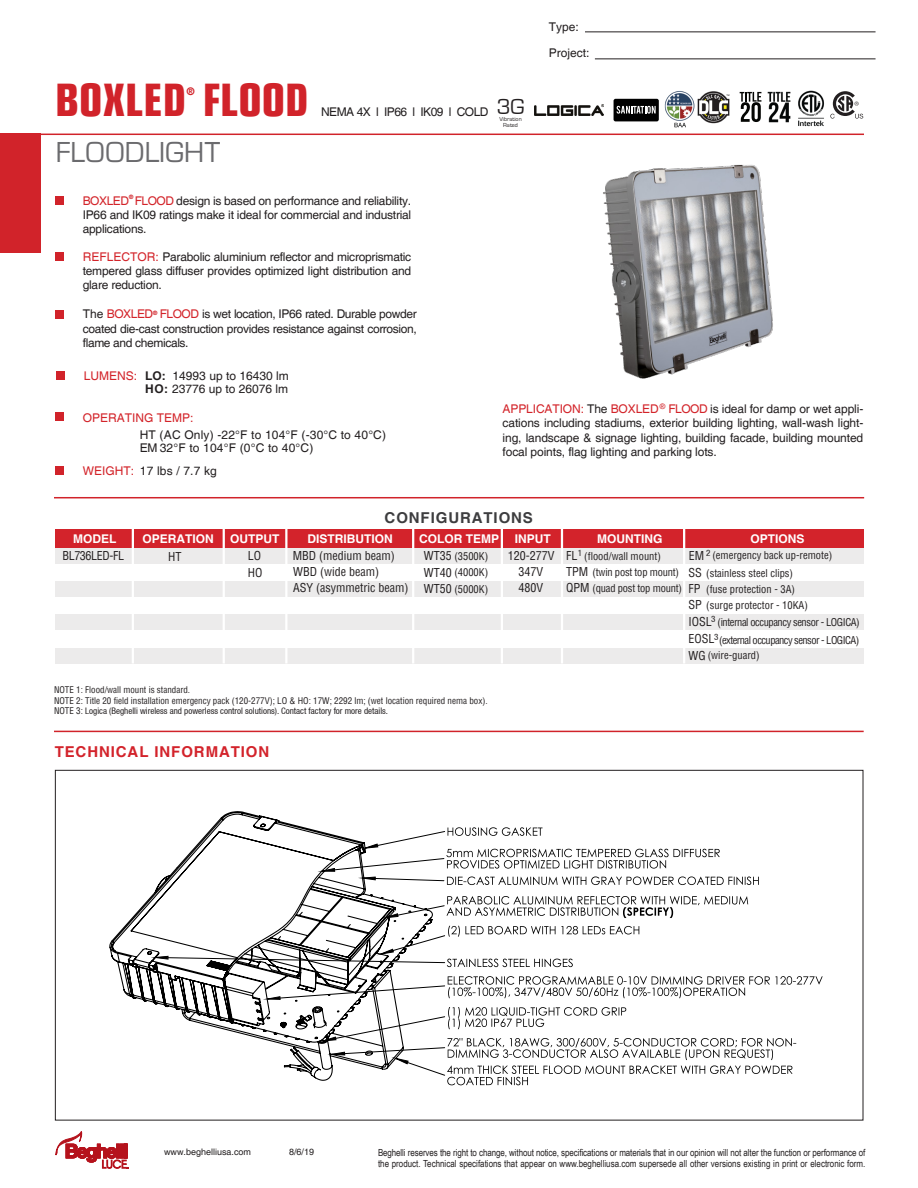
<style>
.page{position:relative;width:918px;height:1188px;background:#fff}
.page>*{position:absolute;margin:0;border:0;box-sizing:border-box;transform-origin:0 0}
.t1{font:700 condensed 45px "Eurostile LT";color:#d1232a}
.t2{font:30px "Eurostile";color:#6b6b6e}
.t3{font:22.5px "Eurostile";color:#231f20}
.t4{font:700 15px "Helvetica";letter-spacing:.06em;color:#d3232b}
.t5{font:700 15px "Helvetica";letter-spacing:.06em;color:#3d3d3f}
.t6{font:12px/14.4px "Helvetica";letter-spacing:-.02em;color:#231f20;text-align:justify}
.t7{font:condensed 12px "Helvetica";color:#231f20}
.t8{font:700 12px "Helvetica";color:#fff}
.t9{font:12px "Helvetica";letter-spacing:.015em;color:#231f20}
.t10{font:12px "Helvetica";color:#231f20}
.t11{font:12px "Helvetica";color:#d3242a}
.t12{font:12px "Helvetica";letter-spacing:-.04em;color:#231f20}
.t13{font:condensed 12px "Helvetica";letter-spacing:-.03em;color:#231f20}
.t14{font:condensed 10.5px "Helvetica";color:#231f20}
.t15{font:condensed 10.5px "Helvetica";letter-spacing:-.02em;color:#231f20}
.t16{font:condensed 10.5px "Helvetica";letter-spacing:-.04em;color:#231f20}
.t17{font:condensed 10.5px "Helvetica";letter-spacing:-.05em;color:#231f20}
.t18{font:700 condensed 10.5px "Eurostile LT";color:#d1232a}
.t19{font:9.75px/11.7px "Arial Narrow";letter-spacing:-.01em;color:#231f20}
.t20{font:condensed 9px "Helvetica";color:#231f20}
.t21{font:condensed 9px "Helvetica 57";color:#231f20}
.t22{font:9px "Helvetica";color:#231f20}
.t23{font:7.5px "Helvetica";color:#d1232a}
.t24{font:6px "Eurostile";color:#231f20}
.t25{font:700 condensed 6px "Eurostile LT";color:#d1232a}
.s1{color:#d3242a}
.s2{font-weight:700}
.s3{font-family:"Helvetica"}
</style>
<div class="page">
<div style="left:55px;top:581px;width:808px;height:16px;background:#ecebeb"></div>
<div style="left:55px;top:614px;width:808px;height:16px;background:#ecebeb"></div>
<div style="left:55px;top:648px;width:808px;height:15px;background:#ecebeb"></div>
<div style="left:55px;top:548px;width:808px;height:16px;background:#ecebeb"></div>
<div style="left:55px;top:530px;width:808px;height:18px;background:#d3232b"></div>
<hr style="left:2px;top:134px;width:862px;height:1px;background:#d1232a">
<hr style="left:54px;top:497px;width:810px;height:1px;background:#d1232a">
<hr style="left:54px;top:731px;width:810px;height:1px;background:#d1232a">
<div style="left:0;top:134px;width:41px;height:119px;background:#d1232a"></div>
<div style="left:55px;top:196px;width:9px;height:8px;background:#d1232a"></div>
<div style="left:55px;top:310px;width:9px;height:9px;background:#d1232a"></div>
<div style="left:55px;top:252px;width:9px;height:8px;background:#d1232a"></div>
<div style="left:55px;top:413px;width:9px;height:8px;background:#d1232a"></div>
<div style="left:55px;top:466px;width:9px;height:8px;background:#d1232a"></div>
<hr style="left:585px;top:32px;width:291px;height:1px;background:#231f20">
<hr style="left:595px;top:59px;width:281px;height:1px;background:#231f20">
<img style="left:759px;top:91px;width:28px;height:32px">
<svg style="left:836px;top:91px;width:27px;height:28px"></svg>
<svg style="left:56px;top:1132px;width:72px;height:36px"></svg>
<img style="left:787px;top:90px;width:49px;height:44px">
<hr style="left:561px;top:525px;width:2px;height:138px;background:#fff">
<hr style="left:683px;top:525px;width:2px;height:138px;background:#fff">
<hr style="left:223px;top:525px;width:2px;height:138px;background:#fff">
<hr style="left:285px;top:525px;width:2px;height:138px;background:#fff">
<hr style="left:412px;top:525px;width:2px;height:138px;background:#fff">
<hr style="left:501px;top:525px;width:2px;height:138px;background:#fff">
<hr style="left:132px;top:525px;width:2px;height:138px;background:#fff">
<img style="left:534px;top:104px;width:69px;height:11px">
<div style="left:614px;top:99px;width:45px;height:22px;background:#000;border-radius:2px"></div>
<svg style="left:617px;top:106px;width:39px;height:8px"></svg>
<img style="left:664px;top:91px;width:31px;height:37px">
<div style="left:56px;top:371px;width:9px;height:9px;background:#d1232a"></div>
<img style="left:697px;top:91px;width:33px;height:33px">
<img style="left:603px;top:164px;width:170px;height:215px">
<svg style="left:740px;top:92px;width:21px;height:30px"></svg>
<svg style="left:447px;top:896px;width:301px;height:22px"></svg>
<svg style="left:448px;top:1007px;width:178px;height:22px"></svg>
<svg style="left:448px;top:926px;width:191px;height:11px"></svg>
<svg style="left:447px;top:877px;width:312px;height:8px"></svg>
<svg style="left:448px;top:827px;width:95px;height:9px"></svg>
<svg style="left:448px;top:976px;width:375px;height:22px"></svg>
<svg style="left:447px;top:959px;width:126px;height:8px"></svg>
<svg style="left:446px;top:849px;width:274px;height:20px"></svg>
<svg style="left:447px;top:1038px;width:349px;height:47px"></svg>
<svg style="left:109px;top:811px;width:325px;height:270px"></svg>
<p class="t1" style="left:55px;top:73px;width:255px">BOXLED FLOOD</p>
<p class="t18" style="left:186px;top:84px;width:10px">®</p>
<p class="t2" style="left:56px;top:132px;width:166px">FLOODLIGHT</p>
<p class="t12" style="left:321px;top:104px;width:169px">NEMA 4X l IP66 l IK09 l COLD</p>
<p class="t3" style="left:497px;top:94px;width:29px">3G</p>
<p class="t24" style="left:499px;top:116px;width:24px">Vibration</p>
<p class="t24" style="left:503px;top:122px;width:16px">Rated</p>
<p class="t6" style="left:549px;top:20px;width:32px">Type:</p>
<p class="t10" style="left:549px;top:46px;width:42px">Project:</p>
<p class="t25" style="left:129px;top:193px;width:6px">®</p>
<p class="t6" style="left:83px;top:194px;width:330px"><span class="s1">BOXLED FLOOD</span> design is based on performance and reliability.</p>
<p class="t6" style="left:83px;top:208px;width:330px">IP66 and IK09 ratings make it ideal for commercial and industrial applications.</p>
<p class="t6" style="left:83px;top:250px;width:330px"><span class="s1">REFLECTOR:</span> Parabolic aluminium reflector and microprismatic tempered glass diffuser provides optimized light distribution and glare reduction.</p>
<p class="t6" style="left:83px;top:307px;width:336px">The <span class="s1">BOXLED FLOOD</span> is wet location, IP66 rated. Durable powder coated die-cast construction provides resistance against corrosion, flame and chemicals.</p>
<p class="t25" style="left:153px;top:309px;width:6px">®</p>
<p class="t11" style="left:84px;top:369px;width:55px">LUMENS:</p>
<p class="t10" style="left:145px;top:369px;width:145px"><span class="s2">LO:</span> 14993 up to 16430 lm</p>
<p class="t10" style="left:145px;top:382px;width:144px"><span class="s2">HO:</span> 23776 up to 26076 lm</p>
<p class="t11" style="left:83px;top:411px;width:112px">OPERATING TEMP:</p>
<p class="t9" style="left:140px;top:428px;width:248px">HT (AC Only) -22°F to 104°F (-30°C to 40°C)</p>
<p class="t6" style="left:140px;top:465px;width:79px">17 lbs / 7.7 kg</p>
<p class="t9" style="left:140px;top:441px;width:175px">EM 32°F to 104°F (0°C to 40°C)</p>
<p class="t11" style="left:83px;top:464px;width:53px">WEIGHT:</p>
<p class="t6" style="left:503px;top:402px;width:362px"><span class="s1">APPLICATION:</span> The <span class="s1">BOXLED FLOOD</span> is ideal for damp or wet appli&shy;cations including stadiums, exterior building lighting, wall-wash light&shy;ing, landscape &amp; signage lighting, building facade, building mounted focal points, flag lighting and parking lots.</p>
<p class="t23" style="left:660px;top:402px;width:7px">®</p>
<p class="t5" style="left:385px;top:508px;width:150px">CONFIGURATIONS</p>
<p class="t8" style="left:73px;top:532px;width:45px">MODEL</p>
<p class="t8" style="left:142px;top:532px;width:73px">OPERATION</p>
<p class="t8" style="left:230px;top:532px;width:51px">OUTPUT</p>
<p class="t8" style="left:308px;top:532px;width:87px">DISTRIBUTION</p>
<p class="t8" style="left:419px;top:532px;width:82px">COLOR TEMP</p>
<p class="t8" style="left:515px;top:532px;width:37px">INPUT</p>
<p class="t8" style="left:597px;top:532px;width:67px">MOUNTING</p>
<p class="t8" style="left:751px;top:532px;width:56px">OPTIONS</p>
<p class="t7" style="left:424px;top:548px;width:29px">WT35</p>
<p class="t14" style="left:454px;top:549px;width:35px">(3500K)</p>
<p class="t14" style="left:454px;top:565px;width:35px">(4000K)</p>
<p class="t14" style="left:454px;top:582px;width:35px">(5000K)</p>
<p class="t13" style="left:62px;top:548px;width:63px">BL736LED-FL</p>
<p class="t7" style="left:168px;top:548px;width:15px">HT</p>
<p class="t7" style="left:248px;top:548px;width:15px">LO</p>
<p class="t7" style="left:293px;top:548px;width:103px">MBD (medium beam)</p>
<p class="t7" style="left:508px;top:548px;width:48px">120-277V</p>
<p class="t7" style="left:293px;top:564px;width:87px">WBD (wide beam)</p>
<p class="t7" style="left:293px;top:580px;width:117px">ASY (asymmetric beam)</p>
<p class="t7" style="left:424px;top:565px;width:29px">WT40</p>
<p class="t7" style="left:424px;top:581px;width:29px">WT50</p>
<p class="t7" style="left:248px;top:565px;width:16px">HO</p>
<p class="t7" style="left:518px;top:564px;width:26px">347V</p>
<p class="t7" style="left:518px;top:580px;width:26px">480V</p>
<p class="t21" style="left:578px;top:548px;width:6px">1</p>
<p class="t21" style="left:706px;top:548px;width:6px">2</p>
<p class="t7" style="left:566px;top:548px;width:13px">FL</p>
<p class="t7" style="left:566px;top:580px;width:25px">QPM</p>
<p class="t7" style="left:689px;top:548px;width:17px">EM</p>
<p class="t7" style="left:689px;top:565px;width:15px">SS</p>
<p class="t7" style="left:689px;top:597px;width:15px">SP</p>
<p class="t14" style="left:712px;top:548px;width:121px">(emergency back up-remote)</p>
<p class="t14" style="left:584px;top:549px;width:78px">(flood/wall mount)</p>
<p class="t15" style="left:593px;top:581px;width:91px">(quad post top mount)</p>
<p class="t7" style="left:566px;top:564px;width:24px">TPM</p>
<p class="t15" style="left:593px;top:565px;width:88px">(twin post top mount)</p>
<p class="t14" style="left:706px;top:566px;width:88px">(stainless steel clips)</p>
<p class="t7" style="left:689px;top:581px;width:13px">FP</p>
<p class="t14" style="left:706px;top:582px;width:90px">(fuse protection - 3A)</p>
<p class="t14" style="left:706px;top:598px;width:103px">(surge protector - 10KA)</p>
<p class="t21" style="left:711px;top:614px;width:6px">3</p>
<p class="t21" style="left:714px;top:632px;width:6px">3</p>
<p class="t7" style="left:689px;top:614px;width:25px">IOSL</p>
<p class="t7" style="left:689px;top:631px;width:28px">EOSL</p>
<p class="t16" style="left:718px;top:616px;width:144px">(internal occupancy sensor - LOGICA)</p>
<p class="t17" style="left:719px;top:633px;width:142px">(external occupancy sensor - LOGICA)</p>
<p class="t7" style="left:689px;top:648px;width:19px">WG</p>
<p class="t14" style="left:708px;top:649px;width:53px">(wire-guard)</p>
<p class="t20" style="left:54px;top:684px;width:138px">NOTE 1: Flood/wall mount is standard.</p>
<p class="t20" style="left:54px;top:694px;width:435px">NOTE 2: Title 20 field installation emergency pack (120-277V); LO &amp; HO: 17W; 2292 lm; (wet location required nema box).</p>
<p class="t21" style="left:54px;top:706px;width:336px"><span class="s3">NOTE 3:</span> Logica (Beghelli wireless and powerless control solutions). Contact factory for more details.</p>
<p class="t4" style="left:55px;top:742px;width:216px">TECHNICAL INFORMATION</p>
<p class="t22" style="left:164px;top:1147px;width:89px">www.beghelliusa.com</p>
<p class="t22" style="left:289px;top:1147px;width:27px">8/6/19</p>
<p class="t19" style="left:378px;top:1146px;width:489px">Beghelli reserves the right to change, without notice, specifications or materials that in our opinion will not alter the function or performance of the product. Technical specifations that appear on www.beghelliusa.com supersede all other versions existing in print or electronic form.</p>
</div>
